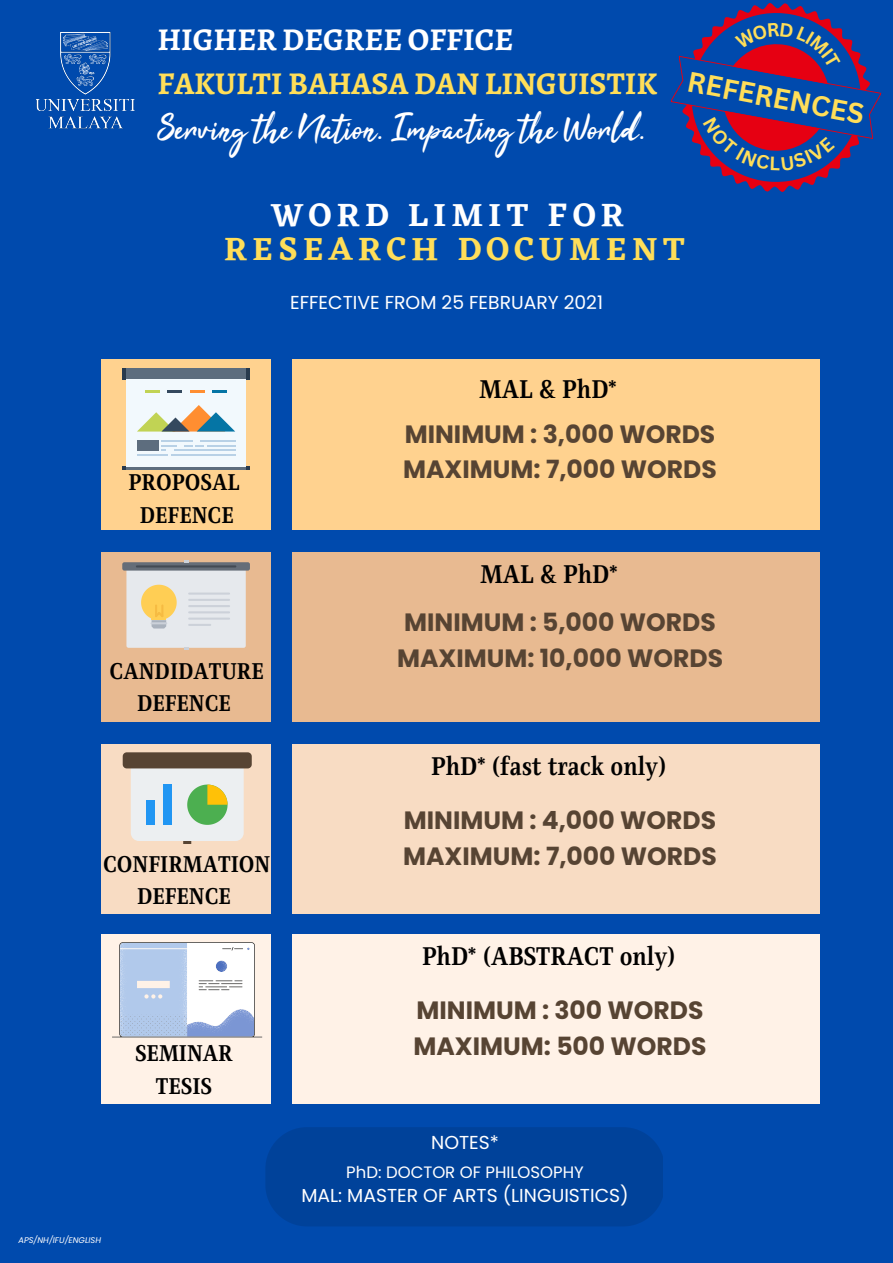
<style>
.page{position:relative;width:893px;height:1263px;background:#004aad}
.page>*{position:absolute;margin:0;border:0;box-sizing:border-box;transform-origin:0 0}
.t1{font:36.75px "Tahu";color:#fff}
.t2{font:600 33.3px "Eczar";letter-spacing:.16em;color:#ffde59}
.t3{font:600 33.3px "Eczar";letter-spacing:.16em;color:#fff}
.t4{font:700 31.8px "Alegreya";color:#ffde59}
.t5{font:700 31.8px "Alegreya";color:#fff}
.t6{font:700 27.75px "Canva Sans";color:#ffde59}
.t7{font:700 26.1px "Singel";color:#000}
.t8{font:700 25.05px/35.4px "Poppins";color:#574433}
.t9{font:700 23.25px/32.1px "Singel";color:#000;text-align:center}
.t10{font:18.75px "Poppins";color:#fff}
.t11{font:16.5px "Poppins";color:#fff}
.t12{font:italic 8.25px "Poppins";color:#fff}
</style>
<div class="page">
<div style="left:292px;top:744px;width:527px;height:169px;background:#f8dcc3"></div>
<div style="left:292px;top:359px;width:527px;height:170px;background:#ffd28f"></div>
<div style="left:292px;top:552px;width:527px;height:169px;background:#e8ba91"></div>
<div style="left:101px;top:359px;width:170px;height:170px;background:#ffd28f"></div>
<div style="left:101px;top:552px;width:170px;height:169px;background:#e8ba91"></div>
<div style="left:101px;top:744px;width:170px;height:169px;background:#f8dcc3"></div>
<img style="left:36px;top:31px;width:99px;height:98px">
<div style="left:126px;top:379px;width:120px;height:88px;background:#f2f9fd"></div>
<div style="left:125px;top:368px;width:122px;height:11px;background:#5d6d7e"></div>
<hr style="left:122px;top:368px;width:4px;height:11px;background:#283a4d">
<hr style="left:246px;top:368px;width:4px;height:11px;background:#283a4d">
<hr style="left:125px;top:467px;width:122px;height:3px;background:#5d6d7e">
<svg style="left:122px;top:466px;width:4px;height:4px"></svg>
<svg style="left:246px;top:466px;width:4px;height:4px"></svg>
<svg style="left:137px;top:405px;width:98px;height:26px"></svg>
<hr style="left:145px;top:390px;width:15px;height:3px;background:#c1d354">
<hr style="left:167px;top:390px;width:15px;height:3px;background:#34495e">
<hr style="left:190px;top:390px;width:15px;height:3px;background:#ff8e31">
<hr style="left:212px;top:390px;width:15px;height:3px;background:#0575a5">
<div style="left:137px;top:440px;width:21px;height:11px;background:#5d6d7e"></div>
<hr style="left:161px;top:440px;width:31px;height:2px;background:#b8d1e6">
<hr style="left:200px;top:440px;width:35px;height:2px;background:#b8d1e6">
<svg style="left:184px;top:445px;width:20px;height:2px"></svg>
<hr style="left:207px;top:445px;width:28px;height:2px;background:#b8d1e6">
<svg style="left:161px;top:445px;width:16px;height:6px"></svg>
<hr style="left:174px;top:449px;width:61px;height:2px;background:#b8d1e6">
<hr style="left:171px;top:454px;width:64px;height:1px;background:#b8d1e6">
<hr style="left:137px;top:454px;width:30px;height:1px;background:#b8d1e6">
<div style="left:126px;top:566px;width:120px;height:82px;background:#e6e9ed;border-radius:2px"></div>
<div style="left:122px;top:562px;width:128px;height:9px;background:#656d78;border-radius:2px"></div>
<hr style="left:136px;top:565px;width:100px;height:2px;background:#434a54">
<hr style="left:188px;top:592px;width:42px;height:3px;background:#ccd1d9">
<hr style="left:188px;top:599px;width:42px;height:2px;background:#ccd1d9">
<hr style="left:188px;top:605px;width:42px;height:2px;background:#ccd1d9">
<hr style="left:188px;top:611px;width:42px;height:2px;background:#ccd1d9">
<hr style="left:188px;top:618px;width:42px;height:2px;background:#ccd1d9">
<hr style="left:188px;top:624px;width:23px;height:2px;background:#ccd1d9">
<svg style="left:141px;top:585px;width:36px;height:43px"></svg>
<div style="left:123px;top:752px;width:129px;height:16px;background:#574433;border-radius:4px"></div>
<svg style="left:131px;top:768px;width:113px;height:75px;background:#cbddd3"></svg>
<div style="left:292px;top:934px;width:527px;height:169px;background:#fff2e7"></div>
<div style="left:101px;top:934px;width:170px;height:169px;background:#fff2e7"></div>
<svg style="left:112px;top:942px;width:150px;height:95px;background:#cfd9eb"></svg>
<div style="left:265px;top:1127px;width:398px;height:99px;background:#00429a"></div>
<svg style="left:670px;top:3px;width:212px;height:189px"></svg>
<svg style="left:703px;top:111px;width:132px;height:59px"></svg>
<svg style="left:732px;top:22px;width:108px;height:62px"></svg>
<p class="t5" style="left:157px;top:17px;width:357px">HIGHER DEGREE OFFICE</p>
<p class="t4" style="left:157px;top:62px;width:501px">FAKULTI BAHASA DAN LINGUISTIK</p>
<h1 class="t1" style="left:157px;top:105px;width:489px">Serving the Nation. Impacting the World.</h1>
<p class="t6" style="left:691px;top:61px;width:181px;rotate:11deg">REFERENCES</p>
<h2 class="t3" style="left:271px;top:195px;width:355px">WORD LIMIT FOR</h2>
<h2 class="t2" style="left:224px;top:229px;width:462px">RESEARCH DOCUMENT</h2>
<p class="t10" style="left:290px;top:289px;width:314px">EFFECTIVE FROM 25 FEBRUARY 2021</p>
<p class="t9" style="left:129px;top:467px;width:112px">PROPOSAL<br>DEFENCE</p>
<p class="t9" style="left:110px;top:656px;width:156px">CANDIDATURE<br>DEFENCE</p>
<p class="t9" style="left:103px;top:848px;width:169px">CONFIRMATION<br>DEFENCE</p>
<p class="t9" style="left:135px;top:1038px;width:99px">SEMINAR<br>TESIS</p>
<p class="t12" style="left:18px;top:1234px;width:84px">APS/NH/IFU/ENGLISH</p>
<p class="t7" style="left:479px;top:373px;width:138px">MAL &amp; PhD*</p>
<p class="t8" style="left:403px;top:416px;width:315px">MINIMUM : 3,000 WORDS<br>MAXIMUM: 7,000 WORDS</p>
<p class="t7" style="left:480px;top:558px;width:138px">MAL &amp; PhD*</p>
<p class="t8" style="left:397px;top:605px;width:327px">MINIMUM : 5,000 WORDS<br>MAXIMUM: 10,000 WORDS</p>
<p class="t7" style="left:431px;top:750px;width:237px">PhD* (fast track only)</p>
<p class="t8" style="left:403px;top:803px;width:315px">MINIMUM : 4,000 WORDS<br>MAXIMUM: 7,000 WORDS</p>
<p class="t7" style="left:422px;top:940px;width:255px">PhD* (ABSTRACT only)</p>
<p class="t8" style="left:413px;top:993px;width:294px">MINIMUM : 300 WORDS<br>MAXIMUM: 500 WORDS</p>
<p class="t10" style="left:431px;top:1129px;width:69px">NOTES*</p>
<p class="t10" style="left:301px;top:1182px;width:329px">MAL: MASTER OF ARTS (LINGUISTICS)</p>
<p class="t11" style="left:346px;top:1160px;width:239px">PhD: DOCTOR OF PHILOSOPHY</p>
</div>
